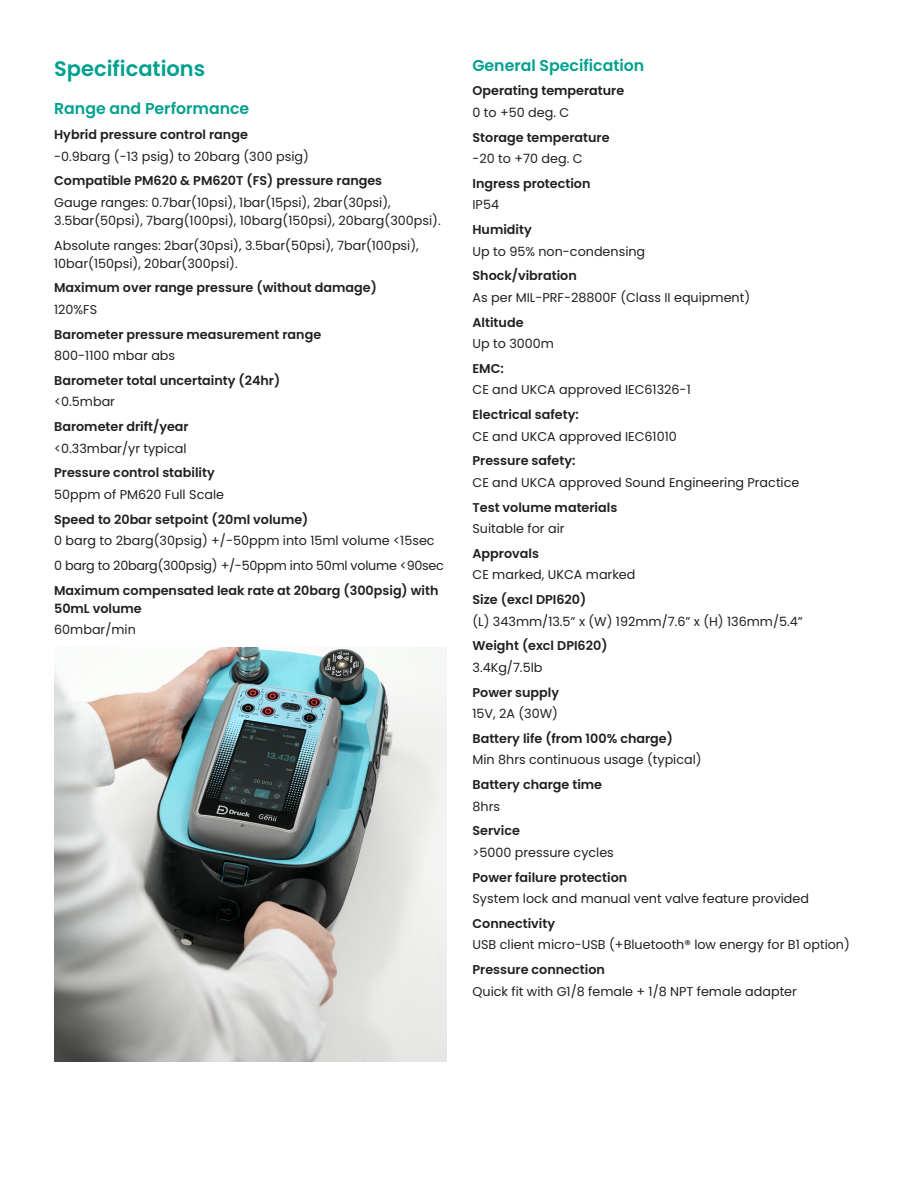
<style>
.page{position:relative;width:918px;height:1188px;background:#fff}
.page>*{position:absolute;margin:0;border:0;box-sizing:border-box;transform-origin:0 0}
._15pt-body_subhead{font:600 21px "Poppins";color:#00a08f}
._10_5pt-body_subhead{font:600 15.75px "Poppins";color:#00a08f}
._8_5pt-bullet{font:12.75px/18px "Poppins";color:#231f20}
._8_5pt-body_text{font:600 12.75px/18px "Poppins";color:#231f20}
._8_5pt-bullet-2{font:12.75px "Poppins";letter-spacing:-.02em;color:#231f20}
._8_5pt-body_text-2{font:12.75px "Poppins";color:#231f20}
</style>
<div class="page">
<img style="left:54px;top:648px;width:392px;height:414px">
<p class="_15pt-body_subhead" style="left:54px;top:57px;width:153px">Specifications</p>
<p class="_10_5pt-body_subhead" style="left:54px;top:100px;width:197px">Range and Performance</p>
<p class="_8_5pt-body_text" style="left:54px;top:126px;width:195px">Hybrid pressure control range</p>
<p class="_8_5pt-body_text-2" style="left:54px;top:149px;width:256px">-0.9barg (-13 psig) to 20barg (300 psig)</p>
<p class="_8_5pt-body_text" style="left:54px;top:172px;width:330px">Compatible PM620 &amp; PM620T (FS) pressure ranges</p>
<p class="_8_5pt-bullet" style="left:54px;top:193px;width:388px">Gauge ranges: 0.7bar(10psi), 1bar(15psi), 2bar(30psi),<br>3.5bar(50psi), 7barg(100psi), 10barg(150psi), 20barg(300psi).</p>
<p class="_8_5pt-bullet" style="left:54px;top:236px;width:366px">Absolute ranges: 2bar(30psi), 3.5bar(50psi), 7bar(100psi),<br>10bar(150psi), 20bar(300psi).</p>
<p class="_8_5pt-body_text" style="left:54px;top:279px;width:324px">Maximum over range pressure (without damage)</p>
<p class="_8_5pt-bullet" style="left:54px;top:300px;width:45px">120%FS</p>
<p class="_8_5pt-body_text" style="left:54px;top:325px;width:269px">Barometer pressure measurement range</p>
<p class="_8_5pt-bullet" style="left:54px;top:347px;width:123px">800-1100 mbar abs</p>
<p class="_8_5pt-body_text" style="left:54px;top:371px;width:228px">Barometer total uncertainty (24hr)</p>
<p class="_8_5pt-bullet" style="left:54px;top:393px;width:62px">&lt;0.5mbar</p>
<p class="_8_5pt-body_text" style="left:54px;top:418px;width:136px">Barometer drift/year</p>
<p class="_8_5pt-bullet" style="left:54px;top:439px;width:134px">&lt;0.33mbar/yr typical</p>
<p class="_8_5pt-body_text" style="left:54px;top:464px;width:162px">Pressure control stability</p>
<p class="_8_5pt-bullet" style="left:54px;top:485px;width:171px">50ppm of PM620 Full Scale</p>
<p class="_8_5pt-body_text" style="left:54px;top:510px;width:256px">Speed to 20bar setpoint (20ml volume)</p>
<p class="_8_5pt-bullet" style="left:54px;top:532px;width:382px">0 barg to 2barg(30psig) +/-50ppm into 15ml volume &lt;15sec</p>
<p class="_8_5pt-bullet-2" style="left:54px;top:558px;width:391px">0 barg to 20barg(300psig) +/-50ppm into 50ml volume &lt;90sec</p>
<p class="_8_5pt-body_text" style="left:54px;top:581px;width:386px">Maximum compensated leak rate at 20barg (300psig) with<br>50mL volume</p>
<p class="_8_5pt-bullet" style="left:54px;top:621px;width:83px">60mbar/min</p>
<p class="_10_5pt-body_subhead" style="left:472px;top:56px;width:173px">General Specification</p>
<p class="_8_5pt-body_text" style="left:472px;top:82px;width:153px">Operating temperature</p>
<p class="_8_5pt-bullet" style="left:472px;top:103px;width:98px">0 to +50 deg. C</p>
<p class="_8_5pt-body_text" style="left:472px;top:128px;width:139px">Storage temperature</p>
<p class="_8_5pt-bullet" style="left:472px;top:150px;width:112px">-20 to +70 deg. C</p>
<p class="_8_5pt-body_text" style="left:472px;top:174px;width:120px">Ingress protection</p>
<p class="_8_5pt-bullet" style="left:472px;top:196px;width:28px">IP54</p>
<p class="_8_5pt-body_text" style="left:472px;top:221px;width:61px">Humidity</p>
<p class="_8_5pt-bullet" style="left:472px;top:242px;width:174px">Up to 95% non-condensing</p>
<p class="_8_5pt-body_text" style="left:472px;top:267px;width:106px">Shock/vibration</p>
<p class="_8_5pt-bullet" style="left:472px;top:288px;width:279px">As per MIL-PRF-28800F (Class II equipment)</p>
<p class="_8_5pt-body_text" style="left:472px;top:313px;width:53px">Altitude</p>
<p class="_8_5pt-bullet" style="left:472px;top:335px;width:83px">Up to 3000m</p>
<p class="_8_5pt-body_text" style="left:472px;top:359px;width:33px">EMC:</p>
<p class="_8_5pt-bullet" style="left:472px;top:381px;width:220px">CE and UKCA approved IEC61326-1</p>
<p class="_8_5pt-body_text" style="left:472px;top:406px;width:108px">Electrical safety:</p>
<p class="_8_5pt-bullet" style="left:472px;top:427px;width:206px">CE and UKCA approved IEC61010</p>
<p class="_8_5pt-body_text" style="left:472px;top:452px;width:105px">Pressure safety:</p>
<p class="_8_5pt-bullet" style="left:472px;top:473px;width:328px">CE and UKCA approved Sound Engineering Practice</p>
<p class="_8_5pt-body_text" style="left:472px;top:498px;width:146px">Test volume materials</p>
<p class="_8_5pt-bullet" style="left:472px;top:520px;width:94px">Suitable for air</p>
<p class="_8_5pt-body_text" style="left:472px;top:544px;width:68px">Approvals</p>
<p class="_8_5pt-bullet" style="left:472px;top:566px;width:164px">CE marked, UKCA marked</p>
<p class="_8_5pt-body_text" style="left:472px;top:591px;width:115px">Size (excl DPI620)</p>
<p class="_8_5pt-bullet" style="left:472px;top:612px;width:332px">(L) 343mm/13.5” x (W) 192mm/7.6” x (H) 136mm/5.4”</p>
<p class="_8_5pt-body_text" style="left:472px;top:637px;width:137px">Weight (excl DPI620)</p>
<p class="_8_5pt-bullet" style="left:472px;top:659px;width:71px">3.4Kg/7.5lb</p>
<p class="_8_5pt-body_text" style="left:472px;top:683px;width:88px">Power supply</p>
<p class="_8_5pt-bullet" style="left:472px;top:705px;width:87px">15V, 2A (30W)</p>
<p class="_8_5pt-body_text" style="left:472px;top:730px;width:202px">Battery life (from 100% charge)</p>
<p class="_8_5pt-bullet" style="left:472px;top:751px;width:231px">Min 8hrs continuous usage (typical)</p>
<p class="_8_5pt-body_text" style="left:472px;top:776px;width:131px">Battery charge time</p>
<p class="_8_5pt-bullet" style="left:472px;top:797px;width:29px">8hrs</p>
<p class="_8_5pt-body_text" style="left:472px;top:822px;width:49px">Service</p>
<p class="_8_5pt-bullet" style="left:472px;top:844px;width:143px">&gt;5000 pressure cycles</p>
<p class="_8_5pt-body_text" style="left:472px;top:868px;width:156px">Power failure protection</p>
<p class="_8_5pt-bullet" style="left:472px;top:890px;width:338px">System lock and manual vent valve feature provided</p>
<p class="_8_5pt-body_text" style="left:472px;top:915px;width:84px">Connectivity</p>
<p class="_8_5pt-bullet" style="left:472px;top:936px;width:379px">USB client micro-USB (+Bluetooth® low energy for B1 option)</p>
<p class="_8_5pt-body_text" style="left:472px;top:961px;width:134px">Pressure connection</p>
<p class="_8_5pt-bullet" style="left:472px;top:982px;width:326px">Quick fit with G1/8 female + 1/8 NPT female adapter</p>
</div>
